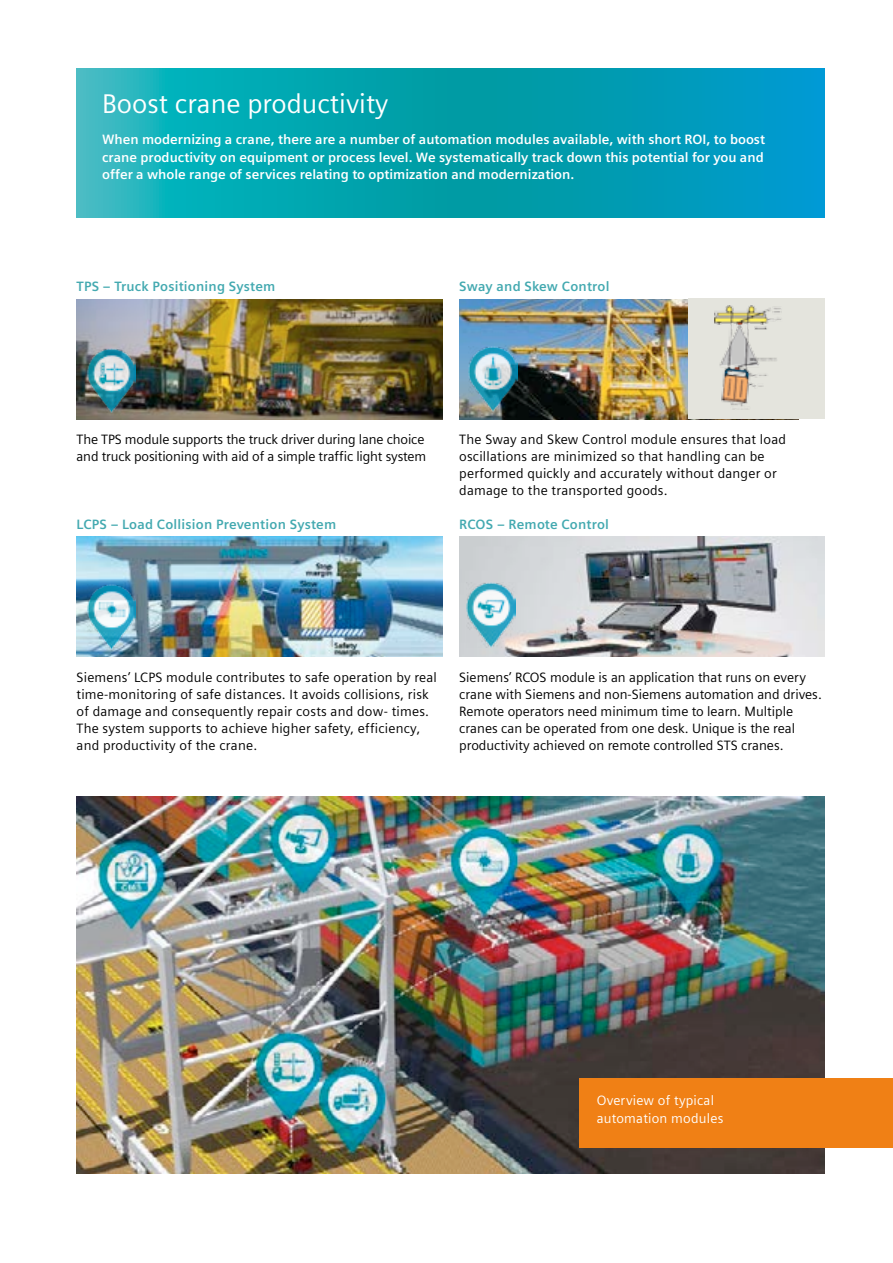
<style>
.page{position:relative;width:893px;height:1263px;background:#fff}
.page>*{position:absolute;margin:0;border:0;box-sizing:border-box;transform-origin:0 0}
.t1{font:27px "Siemens Sans Global";color:#fff}
.t2{font:13.5px/17px "Siemens Sans Global";letter-spacing:.005em;color:#000}
.t3{font:700 13.5px/17.5px "Siemens Sans Global";color:#fff;text-align:justify}
.t4{font:700 13.5px "Siemens Sans Global";letter-spacing:.015em;color:#43a9b0}
.t5{font:13.5px/17.5px "Siemens Sans Global";letter-spacing:.015em;color:#fff}
</style>
<div class="page">
<img style="left:77px;top:797px;width:748px;height:377px">
<img style="left:77px;top:300px;width:365px;height:120px">
<img style="left:87px;top:348px;width:49px;height:65px">
<div style="left:580px;top:1078px;width:313px;height:70px;background:#f08015"></div>
<img style="left:459px;top:300px;width:340px;height:120px">
<img style="left:469px;top:347px;width:48px;height:64px">
<div style="left:689px;top:298px;width:136px;height:120px;background:#e4e4dd"></div>
<img style="left:714px;top:305px;width:68px;height:105px">
<svg style="left:77px;top:68px;width:748px;height:149px;background:#05a2b5"></svg>
<img style="left:77px;top:536px;width:365px;height:120px">
<img style="left:87px;top:585px;width:49px;height:64px">
<img style="left:459px;top:536px;width:366px;height:120px">
<img style="left:466px;top:583px;width:49px;height:64px">
<h1 class="t1" style="left:102px;top:84px;width:288px">Boost crane productivity</h1>
<p class="t3" style="left:102px;top:131px;width:665px">When modernizing a crane, there are a number of automation modules available, with short ROI, to boost crane productivity on equipment or process level. We systematically track down this potential for you and offer a whole range of services relating to optimization and modernization.</p>
<p class="t4" style="left:77px;top:278px;width:200px">TPS – Truck Positioning System</p>
<p class="t4" style="left:459px;top:278px;width:152px">Sway and Skew Control</p>
<p class="t2" style="left:77px;top:431px;width:351px">The TPS module supports the truck driver during lane choice and truck positioning with aid of a simple traffic light system</p>
<p class="t4" style="left:77px;top:516px;width:261px">LCPS – Load Collision Prevention System</p>
<p class="t2" style="left:459px;top:431px;width:328px">The Sway and Skew Control module ensures that load oscillations are minimized so that handling can be performed quickly and accurately without danger or damage to the transported goods.</p>
<p class="t4" style="left:459px;top:516px;width:151px">RCOS – Remote Control</p>
<p class="t2" style="left:77px;top:669px;width:362px">Siemens’ LCPS module contributes to safe operation by real time-monitoring of safe distances. It avoids collisions, risk of damage and consequently repair costs and dow- times.<br>The system supports to achieve higher safety, efficiency, and productivity of the crane.</p>
<p class="t2" style="left:459px;top:669px;width:364px">Siemens’ RCOS module is an application that runs on every crane with Siemens and non-Siemens automation and drives.<br>Remote operators need minimum time to learn. Multiple cranes can be operated from one desk. Unique is the real productivity achieved on remote controlled STS cranes.</p>
<p class="t5" style="left:597px;top:1092px;width:128px">Overview of typical automation modules</p>
</div>
